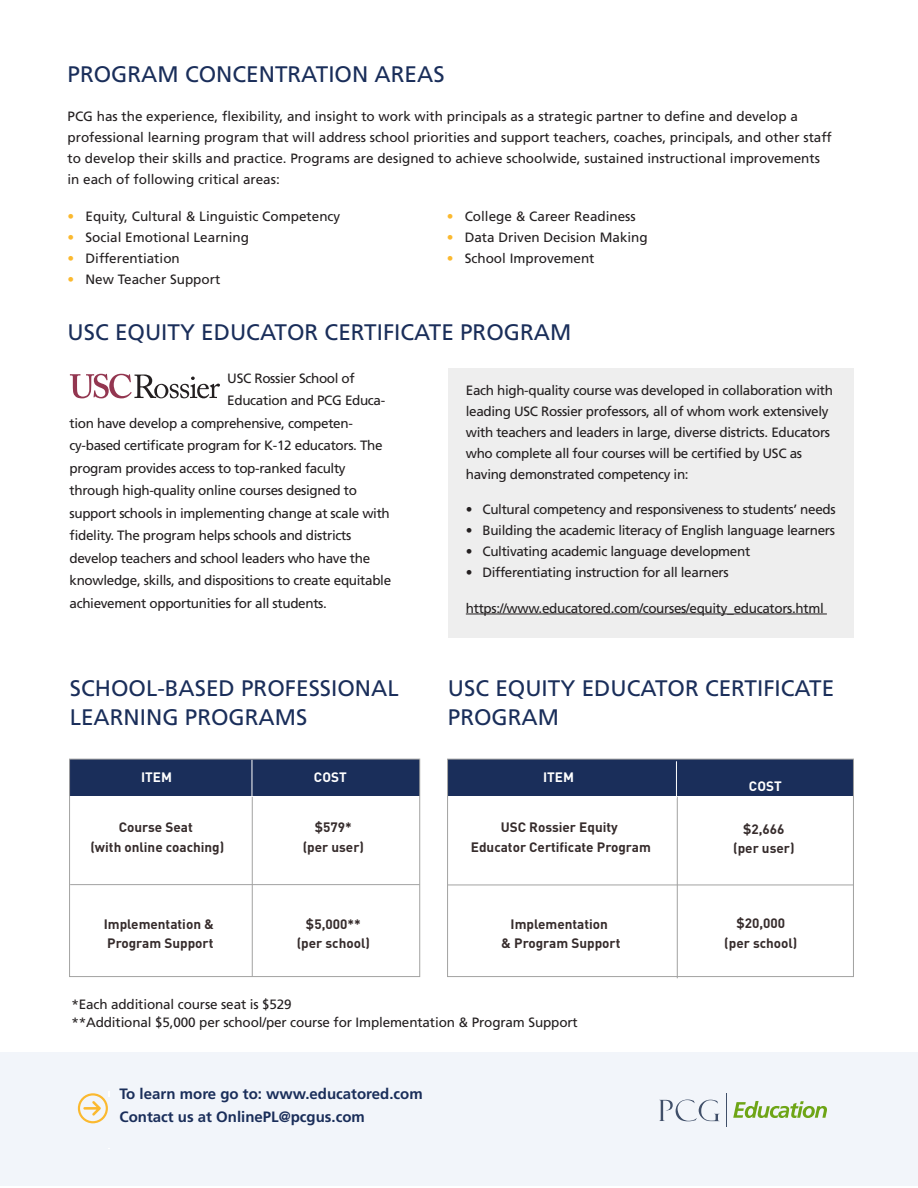
<style>
.page{position:relative;width:918px;height:1188px;background:#fff}
.page>*{position:absolute;margin:0;border:0;box-sizing:border-box;transform-origin:0 0}
.t1{font:22.5px/28.5px "Frutiger LT Std";color:#1a2e5a}
.t2{font:700 15px/22.5px "Frutiger LT Std";color:#1a2e5a}
.t3{font:13.5px/21px "Frutiger LT Std";letter-spacing:-.025em;color:#231f20}
.t4{font:13.5px/21px "Frutiger LT Std";color:#231f20}
.t5{font:700 13.5px/19.5px "DIN";color:#362c2c;text-align:center}
.t6{font:700 13.5px "DIN";color:#fff}
.s1{color:#fbb92f}
</style>
<div class="page">
<div style="left:448px;top:369px;width:405px;height:269px;background:#eee"></div>
<div style="left:0;top:1053px;width:918px;height:133px;background:#f2f5fa"></div>
<svg style="left:733px;top:1101px;width:94px;height:17px"></svg>
<svg style="left:659px;top:1100px;width:61px;height:21px"></svg>
<hr style="left:726px;top:1093px;width:1px;height:33px;background:#404f69">
<svg style="left:78px;top:1091px;width:32px;height:32px"></svg>
<div style="left:70px;top:759px;width:350px;height:37px;background:#1a2e5a"></div>
<hr style="left:252px;top:797px;width:1px;height:180px;background:#a2a2a1">
<hr style="left:70px;top:884px;width:350px;height:1px;background:#a2a2a1">
<hr style="left:448px;top:885px;width:405px;height:1px;background:#a2a2a1">
<hr style="left:252px;top:760px;width:1px;height:37px;background:#fff">
<div style="left:69px;top:759px;width:351px;height:218px;border:1px solid #a2a2a1"></div>
<hr style="left:466px;top:614px;width:361px;height:1px;background:#231f20">
<div style="left:448px;top:759px;width:405px;height:37px;background:#1a2e5a"></div>
<hr style="left:677px;top:797px;width:1px;height:181px;background:#a2a2a1">
<hr style="left:676px;top:761px;width:1px;height:37px;background:#fff">
<div style="left:447px;top:759px;width:407px;height:218px;border:1px solid #a2a2a1"></div>
<svg style="left:70px;top:374px;width:150px;height:24px"></svg>
<h1 class="t1" style="left:68px;top:61px;width:379px">PROGRAM CONCENTRATION AREAS</h1>
<p class="t4" style="left:68px;top:106px;width:766px">PCG has the experience, flexibility, and insight to work with principals as a strategic partner to define and develop a professional learning program that will address school priorities and support teachers, coaches, principals, and other staff to develop their skills and practice. Programs are designed to achieve schoolwide, sustained instructional improvements in each of following critical areas:</p>
<p class="t4" style="left:68px;top:205px;width:274px"><span class="s1">•</span> Equity, Cultural &amp; Linguistic Competency</p>
<p class="t4" style="left:68px;top:226px;width:183px"><span class="s1">•</span> Social Emotional Learning</p>
<p class="t4" style="left:68px;top:247px;width:114px"><span class="s1">•</span> Differentiation</p>
<p class="t4" style="left:68px;top:268px;width:154px"><span class="s1">•</span> New Teacher Support</p>
<p class="t4" style="left:447px;top:206px;width:191px"><span class="s1">•</span> College &amp; Career Readiness</p>
<p class="t4" style="left:447px;top:227px;width:203px"><span class="s1">•</span> Data Driven Decision Making</p>
<p class="t4" style="left:447px;top:248px;width:149px"><span class="s1">•</span> School Improvement</p>
<h1 class="t1" style="left:68px;top:318px;width:505px">USC EQUITY EDUCATOR CERTIFICATE PROGRAM</h1>
<p class="t3" style="left:227px;top:367px;width:129px">USC Rossier School of</p>
<p class="t3" style="left:227px;top:390px;width:160px">Education and PCG Educa-</p>
<p class="t3" style="left:70px;top:412px;width:285px">tion have develop a comprehensive, competen-</p>
<p class="t3" style="left:70px;top:435px;width:315px">cy-based certificate program for K-12 educators. The</p>
<p class="t3" style="left:70px;top:457px;width:278px">program provides access to top-ranked faculty</p>
<p class="t3" style="left:70px;top:480px;width:289px">through high-quality online courses designed to</p>
<p class="t3" style="left:70px;top:502px;width:322px">support schools in implementing change at scale with</p>
<p class="t3" style="left:70px;top:525px;width:283px">fidelity. The program helps schools and districts</p>
<p class="t3" style="left:70px;top:547px;width:302px">develop teachers and school leaders who have the</p>
<p class="t3" style="left:70px;top:570px;width:323px">knowledge, skills, and dispositions to create equitable</p>
<p class="t3" style="left:70px;top:592px;width:259px">achievement opportunities for all students.</p>
<p class="t3" style="left:466px;top:380px;width:369px">Each high-quality course was developed in collaboration with leading USC Rossier professors, all of whom work extensively with teachers and leaders in large, diverse districts. Educators who complete all four courses will be certified by USC as having demonstrated competency in:</p>
<p class="t3" style="left:466px;top:499px;width:371px">• Cultural competency and responsiveness to students’ needs</p>
<p class="t3" style="left:466px;top:520px;width:371px">• Building the academic literacy of English language learners</p>
<p class="t3" style="left:466px;top:541px;width:286px">• Cultivating academic language development</p>
<p class="t3" style="left:466px;top:562px;width:264px">• Differentiating instruction for all learners</p>
<p class="t3" style="left:466px;top:598px;width:359px">https://www.educatored.com/courses/equity_educators.html</p>
<h1 class="t1" style="left:70px;top:674px;width:330px">SCHOOL-BASED PROFESSIONAL<br>LEARNING PROGRAMS</h1>
<h1 class="t1" style="left:448px;top:674px;width:388px">USC EQUITY EDUCATOR CERTIFICATE<br>PROGRAM</h1>
<p class="t6" style="left:141px;top:769px;width:32px">ITEM</p>
<p class="t6" style="left:314px;top:769px;width:34px">COST</p>
<p class="t6" style="left:543px;top:769px;width:32px">ITEM</p>
<p class="t6" style="left:749px;top:778px;width:34px">COST</p>
<p class="t5" style="left:90px;top:817px;width:135px">Course Seat<br>(with online coaching)</p>
<p class="t5" style="left:303px;top:817px;width:63px">$579* (per user)</p>
<p class="t5" style="left:471px;top:817px;width:182px">USC Rossier Equity<br>Educator Certificate Program</p>
<p class="t5" style="left:733px;top:819px;width:63px">$2,666 (per user)</p>
<p class="t5" style="left:104px;top:914px;width:112px;text-align:left">Implementation &amp;<br>Program Support</p>
<p class="t5" style="left:297px;top:914px;width:75px">$5,000** (per school)</p>
<p class="t5" style="left:501px;top:914px;width:121px">Implementation<br>&amp; Program Support</p>
<p class="t5" style="left:724px;top:913px;width:75px">$20,000 (per school)</p>
<p class="t3" style="left:71px;top:995px;width:508px;line-height:18px">*Each additional course seat is $529<br>**Additional $5,000 per school/per course for Implementation &amp; Program Support</p>
<p class="t2" style="left:120px;top:1083px;width:305px">To learn more go to: www.educatored.com<br>Contact us at OnlinePL@pcgus.com</p>
</div>
